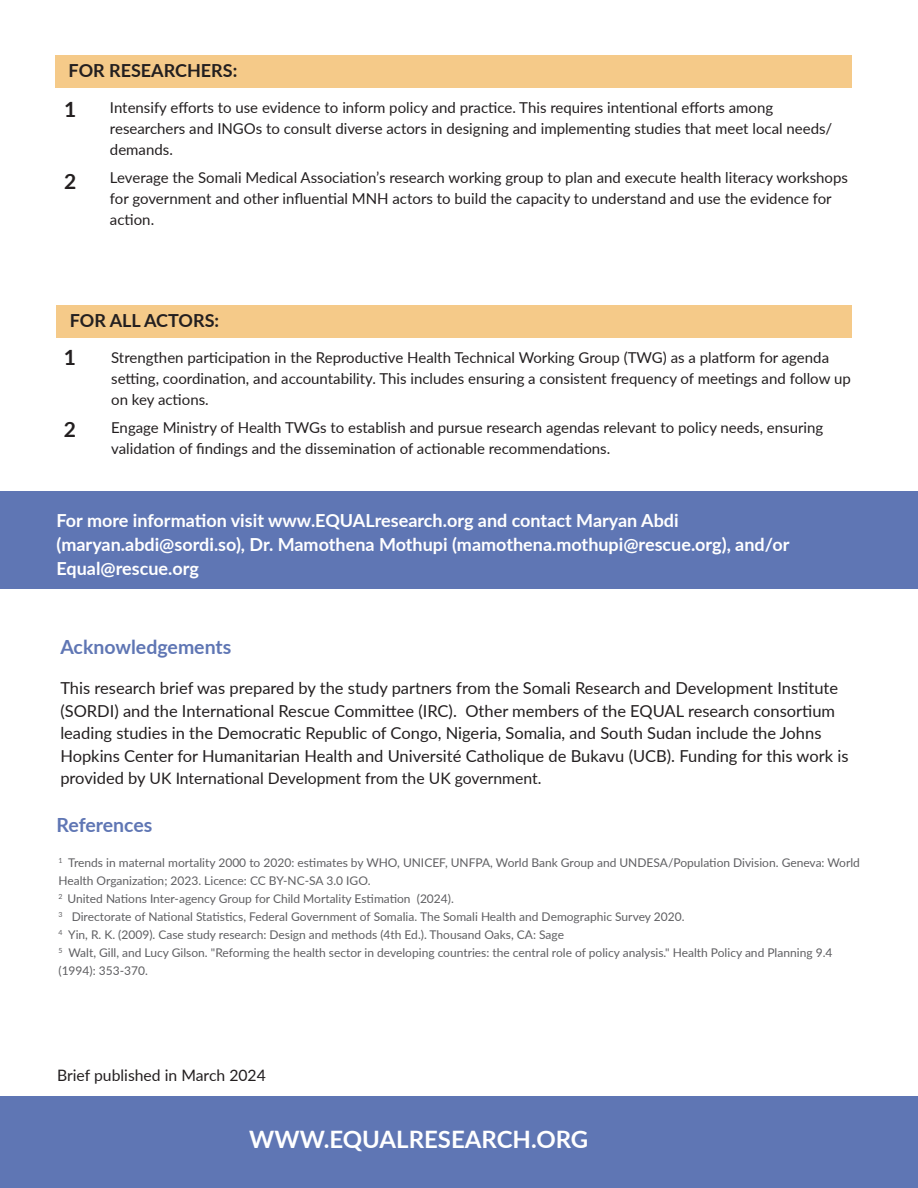
<style>
.page{position:relative;width:918px;height:1188px;background:#fff}
.page>*{position:absolute;margin:0;border:0;box-sizing:border-box;transform-origin:0 0}
.t1{font:700 24px "Lato";color:#fff}
.t2{font:700 21px "Lato";color:#231f20}
.t3{font:700 19.5px "Lato";color:#5f76b4}
.t4{font:700 18px/24px "Lato";color:#fff}
.t5{font:700 18px "Lato";color:#231f20}
.t6{font:16.5px/22.5px "Lato";color:#231f20}
.t7{font:15.75px "Lato";color:#231f20}
.t8{font:15px/21px "Lato";color:#231f20}
.t9{font:12px/18px "Lato";color:#5f5f62}
.s1{font-size:16.5px}
</style>
<div class="page">
<div style="left:55px;top:56px;width:809px;height:32px;background:#f5ca89"></div>
<div style="left:56px;top:306px;width:810px;height:32px;background:#f5ca89"></div>
<div style="left:853px;top:30px;width:27px;height:972px;background:#fff"></div>
<div style="left:0;top:491px;width:918px;height:98px;background:#5f76b4"></div>
<div style="left:0;top:1096px;width:918px;height:92px;background:#5f76b4"></div>
<p class="t5" style="left:69px;top:57px;width:170px">FOR RESEARCHERS:</p>
<p class="t8" style="left:110px;top:97px;width:724px">Intensify efforts to use evidence to inform policy and practice. This requires intentional efforts among researchers and INGOs to consult diverse actors in designing and implementing studies that meet local needs/ demands.</p>
<p class="t8" style="left:110px;top:166px;width:740px">Leverage the Somali Medical Association’s research working group to plan and execute health literacy workshops for government and other influential MNH actors to build the capacity to understand and use the evidence for action.</p>
<p class="t2" style="left:64px;top:94px;width:14px">1</p>
<p class="t2" style="left:64px;top:166px;width:14px">2</p>
<p class="t5" style="left:70px;top:307px;width:151px">FOR ALL ACTORS:</p>
<p class="t8" style="left:111px;top:347px;width:741px">Strengthen participation in the Reproductive Health Technical Working Group (TWG) as a platform for agenda setting, coordination, and accountability. This includes ensuring a consistent frequency of meetings and follow up on key actions.</p>
<p class="t8" style="left:111px;top:417px;width:714px">Engage Ministry of Health TWGs to establish and pursue research agendas relevant to policy needs, ensuring validation of findings and the dissemination of actionable recommendations.</p>
<p class="t2" style="left:64px;top:342px;width:14px">1</p>
<p class="t2" style="left:64px;top:414px;width:14px">2</p>
<p class="t4" style="left:57px;top:508px;width:734px">For more information visit www.EQUALresearch.org and contact Maryan Abdi (maryan.abdi@sordi.so), Dr. Mamothena Mothupi (mamothena.mothupi@rescue.org), and/or<br>Equal@rescue.org</p>
<p class="t3" style="left:60px;top:633px;width:173px">Acknowledgements</p>
<p class="t6" style="left:60px;top:676px;width:790px">This research brief was prepared by the study partners from the Somali Research and Development Institute (SORDI) and the International Rescue Committee (IRC). Other members of the EQUAL research consortium leading studies in the Democratic Republic of Congo, Nigeria, Somalia, and South Sudan include the Johns Hopkins Center for Humanitarian Health and Université Catholique de Bukavu (UCB). Funding for this work is</p>
<p class="t7" style="left:60px;top:767px;width:483px"><span class="s1">provided by</span> UK International Development from the UK government.</p>
<p class="t3" style="left:57px;top:811px;width:97px">References</p>
<p class="t9" style="left:58px;top:853px;width:803px"><sup>1</sup> Trends in maternal mortality 2000 to 2020: estimates by WHO, UNICEF, UNFPA, World Bank Group and UNDESA/Population Division. Geneva: World<br>Health Organization; 2023. Licence: CC BY-NC-SA 3.0 IGO.</p>
<p class="t9" style="left:58px;top:889px;width:397px"><sup>2</sup> United Nations Inter-agency Group for Child Mortality Estimation (2024).</p>
<p class="t9" style="left:58px;top:907px;width:628px"><sup>3</sup> Directorate of National Statistics, Federal Government of Somalia. The Somali Health and Demographic Survey 2020.</p>
<p class="t9" style="left:58px;top:925px;width:507px"><sup>4</sup> Yin, R. K. (2009). Case study research: Design and methods (4th Ed.). Thousand Oaks, CA: Sage</p>
<p class="t9" style="left:58px;top:943px;width:776px"><sup>5</sup> Walt, Gill, and Lucy Gilson. "Reforming the health sector in developing countries: the central role of policy analysis." Health Policy and Planning 9.4 (1994): 353-370.</p>
<p class="t7" style="left:57px;top:1064px;width:210px">Brief published in March 2024</p>
<p class="t1" style="left:249px;top:1122px;width:341px">WWW.EQUALRESEARCH.ORG</p>
</div>
